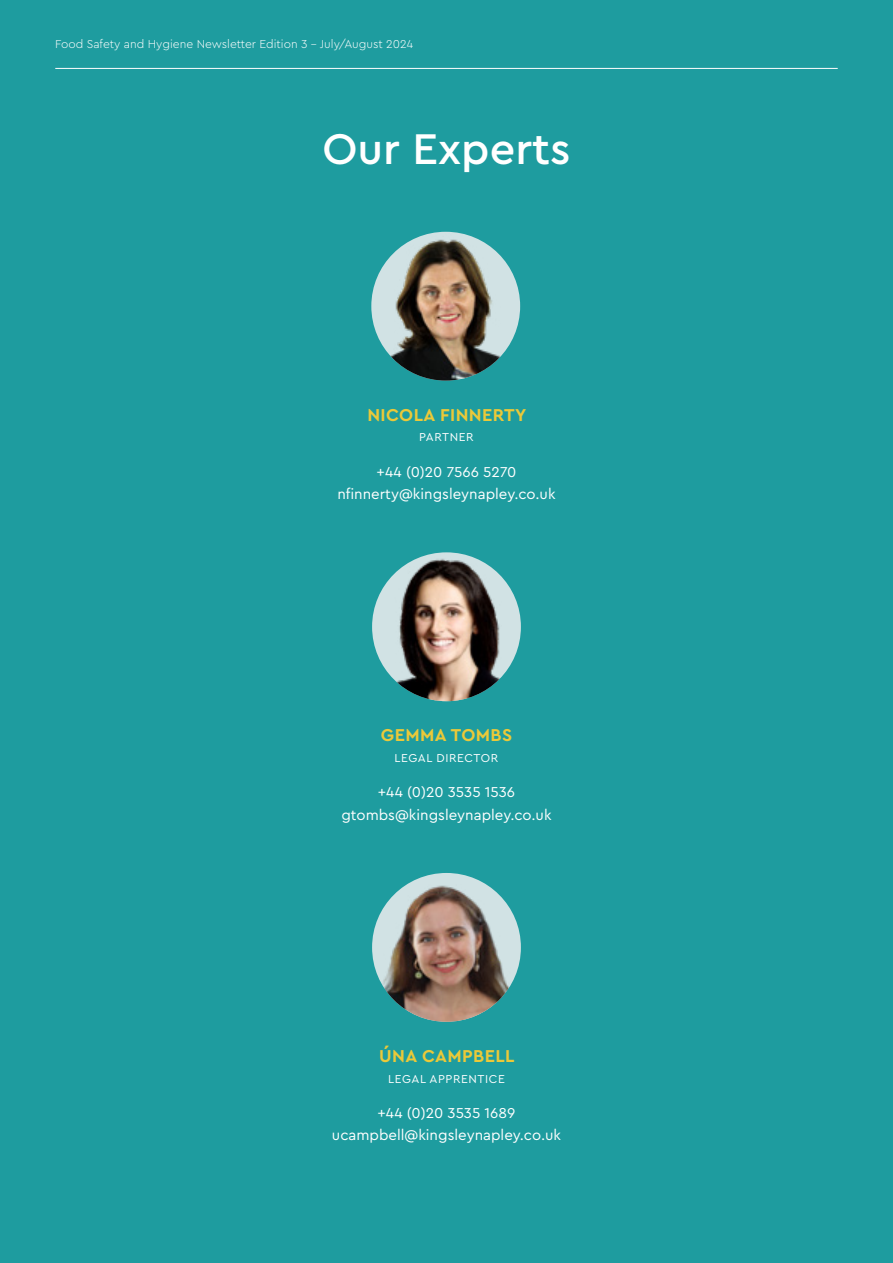
<style>
.page{position:relative;width:893px;height:1263px;background:#1e9c9f}
.page>*{position:absolute;margin:0;border:0;box-sizing:border-box;transform-origin:0 0}
.t1{font:500 45px "Cera Pro";color:#fff}
.t2{font:700 18px "Cera Pro";letter-spacing:.02em;color:#ebc939}
.t3{font:15px/22.5px "Cera Pro";color:#fff;text-align:center}
.t4{font:300 12px "Cera Pro";color:#fff}
.t5{font:12px "Cera Pro";letter-spacing:.05em;color:#fff}
</style>
<div class="page">
<img style="left:371px;top:232px;width:149px;height:149px;border-radius:74px">
<img style="left:372px;top:873px;width:149px;height:149px;border-radius:74px">
<img style="left:372px;top:552px;width:149px;height:149px;border-radius:74px">
<hr style="left:55px;top:68px;width:783px;height:1px;background:#fff">
<p class="t4" style="left:55px;top:36px;width:359px">Food Safety and Hygiene Newsletter Edition 3 - July/August 2024</p>
<h1 class="t1" style="left:322px;top:119px;width:250px">Our Experts</h1>
<p class="t2" style="left:367px;top:403px;width:160px">NICOLA FINNERTY</p>
<p class="t5" style="left:419px;top:429px;width:56px">PARTNER</p>
<p class="t3" style="left:337px;top:460px;width:220px">+44 (0)20 7566 5270 nfinnerty@kingsleynapley.co.uk</p>
<p class="t2" style="left:381px;top:723px;width:133px">GEMMA TOMBS</p>
<p class="t5" style="left:395px;top:750px;width:105px">LEGAL DIRECTOR</p>
<p class="t3" style="left:341px;top:780px;width:212px">+44 (0)20 3535 1536 gtombs@kingsleynapley.co.uk</p>
<p class="t2" style="left:379px;top:1044px;width:137px">ÚNA CAMPBELL</p>
<p class="t5" style="left:388px;top:1071px;width:118px">LEGAL APPRENTICE</p>
<p class="t3" style="left:332px;top:1101px;width:231px">+44 (0)20 3535 1689 ucampbell@kingsleynapley.co.uk</p>
</div>
